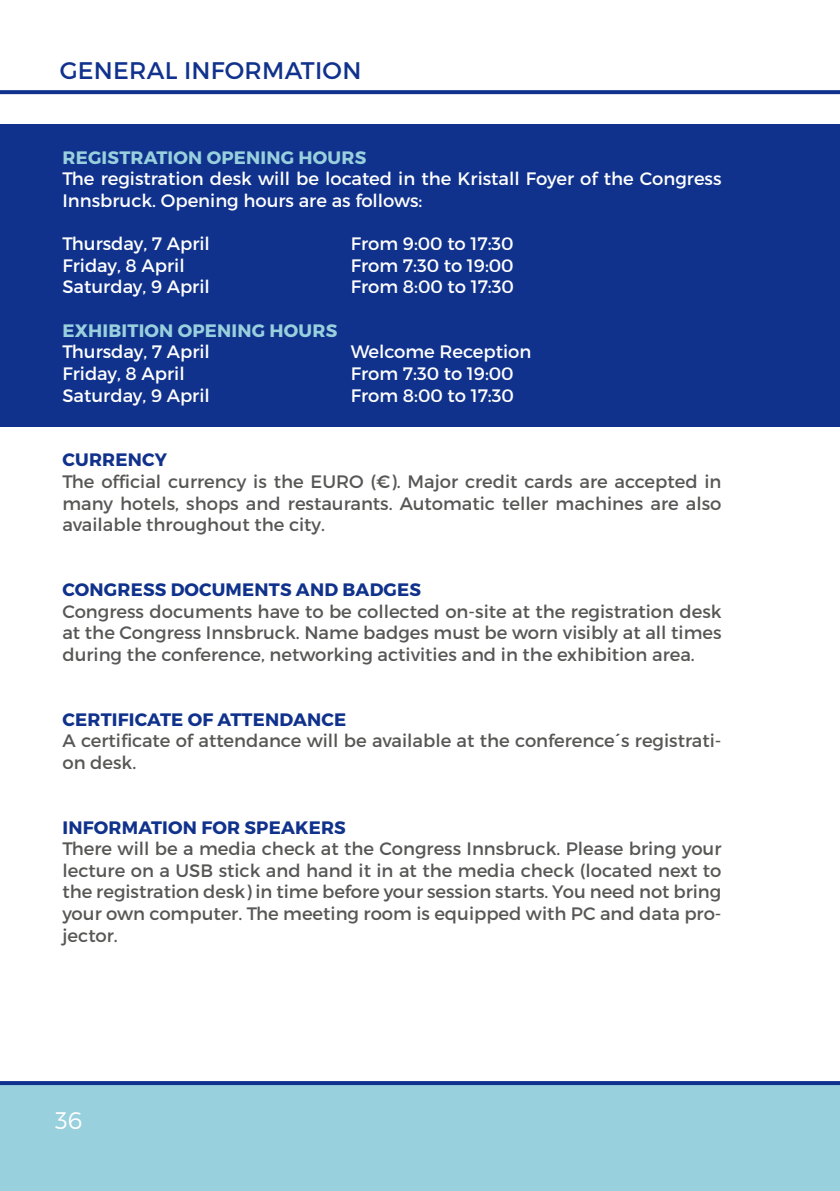
<style>
.page{position:relative;width:840px;height:1191px;background:#fff}
.page>*{position:absolute;margin:0;border:0;box-sizing:border-box;transform-origin:0 0}
.t1{font:24px "Montserrat";letter-spacing:.01em;color:#10328c}
.t2{font:300 24px "Montserrat";color:#fff}
.t3{font:18px/21.6px "Montserrat";color:#575756;text-align:justify}
.t4{font:18px/21.6px "Montserrat";color:#fff}
.t5{font:700 18px "Montserrat";letter-spacing:.01em;color:#10328c}
.t6{font:700 18px "Montserrat";letter-spacing:.01em;color:#98d0dd}
</style>
<div class="page">
<div style="left:0;top:1083px;width:839px;height:108px;background:#98d0dd"></div>
<svg style="left:0;top:90px;width:839px;height:4px;background:#193a90"></svg>
<svg style="left:0;top:1081px;width:839px;height:4px;background:#14358e"></svg>
<div style="left:0;top:125px;width:839px;height:302px;background:#10328c"></div>
<h1 class="t1" style="left:60px;top:55px;width:303px">GENERAL INFORMATION</h1>
<p class="t6" style="left:62px;top:146px;width:305px">REGISTRATION OPENING HOURS</p>
<p class="t4" style="left:62px;top:168px;width:660px">The registration desk will be located in the Kristall Foyer of the Congress<br>Innsbruck. Opening hours are as follows:</p>
<p class="t4" style="left:62px;top:233px;width:149px">Thursday, 7 April</p>
<p class="t4" style="left:350px;top:233px;width:164px">From 9:00 to 17:30</p>
<p class="t4" style="left:62px;top:254px;width:124px">Friday, 8 April</p>
<p class="t4" style="left:350px;top:254px;width:164px">From 7:30 to 19:00</p>
<p class="t4" style="left:62px;top:276px;width:149px">Saturday, 9 April</p>
<p class="t4" style="left:350px;top:276px;width:165px">From 8:00 to 17:30</p>
<p class="t6" style="left:62px;top:319px;width:276px">EXHIBITION OPENING HOURS</p>
<p class="t4" style="left:62px;top:341px;width:149px">Thursday, 7 April</p>
<p class="t4" style="left:350px;top:341px;width:182px">Welcome Reception</p>
<p class="t4" style="left:62px;top:362px;width:124px">Friday, 8 April</p>
<p class="t4" style="left:350px;top:362px;width:164px">From 7:30 to 19:00</p>
<p class="t4" style="left:62px;top:384px;width:149px">Saturday, 9 April</p>
<p class="t4" style="left:350px;top:384px;width:165px">From 8:00 to 17:30</p>
<p class="t5" style="left:62px;top:449px;width:106px">CURRENCY</p>
<p class="t3" style="left:62px;top:470px;width:660px">The official currency is the EURO (€). Major credit cards are accepted in many hotels, shops and restaurants. Automatic teller machines are also available throughout the city.</p>
<p class="t5" style="left:62px;top:578px;width:360px">CONGRESS DOCUMENTS AND BADGES</p>
<p class="t3" style="left:62px;top:600px;width:660px">Congress documents have to be collected on-site at the registration desk at the Congress Innsbruck. Name badges must be worn visibly at all times during the conference, networking activities and in the exhibition area.</p>
<p class="t5" style="left:62px;top:708px;width:285px">CERTIFICATE OF ATTENDANCE</p>
<p class="t3" style="left:62px;top:730px;width:660px">A certificate of attendance will be available at the conference´s registrati&shy;on desk.</p>
<p class="t5" style="left:62px;top:816px;width:285px">INFORMATION FOR SPEAKERS</p>
<p class="t3" style="left:62px;top:838px;width:660px">There will be a media check at the Congress Innsbruck. Please bring your lecture on a USB stick and hand it in at the media check (located next to the registration desk) in time before your session starts. You need not bring your own computer. The meeting room is equipped with PC and data pro&shy;jector.</p>
<h1 class="t2" style="left:55px;top:1106px;width:29px">36</h1>
</div>
